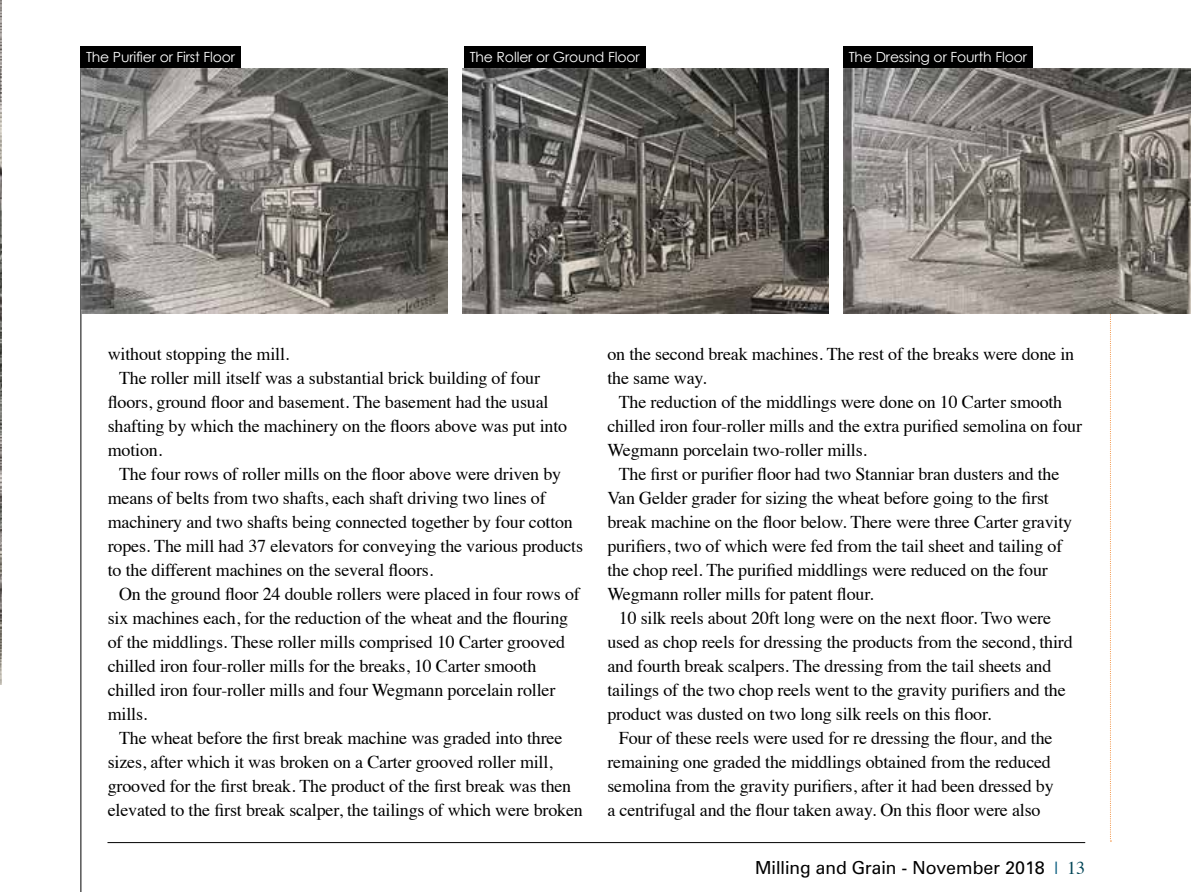
<style>
.page{position:relative;width:1191px;height:892px;background:#fff}
.page>*{position:absolute;margin:0;border:0;box-sizing:border-box;transform-origin:0 0}
.t1{font:18px/24px "Times";letter-spacing:-.01em;color:#000}
.t2{font:18px "Zurich BT";color:#000}
.t3{font:14px "Century Gothic";letter-spacing:-.01em;color:#fff}
.s1{font-family:"Times";color:#00587c}
.s2{font-family:"Times";color:#004456}
</style>
<div class="page">
<img style="left:0;top:0;width:1px;height:528px">
<hr style="left:80px;top:68px;width:1px;height:824px;background:#000">
<hr style="left:0;top:528px;width:1px;height:156px;background:#000">
<svg style="left:1110px;top:314px;width:1px;height:527px"></svg>
<div style="left:843px;top:46px;width:189px;height:22px;background:#000"></div>
<div style="left:464px;top:46px;width:181px;height:22px;background:#000"></div>
<div style="left:80px;top:46px;width:161px;height:22px;background:#000"></div>
<img style="left:462px;top:68px;width:366px;height:246px">
<img style="left:81px;top:68px;width:366px;height:246px">
<img style="left:843px;top:68px;width:348px;height:246px">
<hr style="left:107px;top:842px;width:978px;height:1px;background:#000">
<p class="t3" style="left:86px;top:49px;width:151px">The Purifier or First Floor</p>
<p class="t3" style="left:470px;top:49px;width:171px">The Roller or Ground Floor</p>
<p class="t3" style="left:848px;top:49px;width:180px">The Dressing or Fourth Floor</p>
<p class="t1" style="left:108px;top:340px;width:183px">without stopping the mill.</p>
<p class="t1" style="left:119px;top:364px;width:422px">The roller mill itself was a substantial brick building of four</p>
<p class="t1" style="left:108px;top:388px;width:442px">floors, ground floor and basement. The basement had the usual</p>
<p class="t1" style="left:108px;top:412px;width:461px">shafting by which the machinery on the floors above was put into</p>
<p class="t1" style="left:108px;top:436px;width:56px">motion.</p>
<p class="t1" style="left:119px;top:460px;width:443px">The four rows of roller mills on the floor above were driven by</p>
<p class="t1" style="left:108px;top:484px;width:439px">means of belts from two shafts, each shaft driving two lines of</p>
<p class="t1" style="left:108px;top:508px;width:467px">machinery and two shafts being connected together by four cotton</p>
<p class="t1" style="left:108px;top:532px;width:477px">ropes. The mill had 37 elevators for conveying the various products</p>
<p class="t1" style="left:108px;top:556px;width:327px">to the different machines on the several floors.</p>
<p class="t1" style="left:119px;top:580px;width:462px">On the ground floor 24 double rollers were placed in four rows of</p>
<p class="t1" style="left:108px;top:604px;width:462px">six machines each, for the reduction of the wheat and the flouring</p>
<p class="t1" style="left:108px;top:628px;width:459px">of the middlings. These roller mills comprised 10 Carter grooved</p>
<p class="t1" style="left:108px;top:652px;width:430px">chilled iron four-roller mills for the breaks, 10 Carter smooth</p>
<p class="t1" style="left:108px;top:676px;width:449px">chilled iron four-roller mills and four Wegmann porcelain roller</p>
<p class="t1" style="left:108px;top:700px;width:41px">mills.</p>
<p class="t1" style="left:119px;top:724px;width:445px">The wheat before the first break machine was graded into three</p>
<p class="t1" style="left:108px;top:748px;width:446px">sizes, after which it was broken on a Carter grooved roller mill,</p>
<p class="t1" style="left:108px;top:772px;width:465px">grooved for the first break. The product of the first break was then</p>
<p class="t1" style="left:108px;top:796px;width:476px">elevated to the first break scalper, the tailings of which were broken</p>
<p class="t1" style="left:607px;top:340px;width:468px">on the second break machines. The rest of the breaks were done in the same way.</p>
<p class="t1" style="left:607px;top:388px;width:476px;text-indent:11px">The reduction of the middlings were done on 10 Carter smooth chilled iron four-roller mills and the extra purified semolina on four<br>Wegmann porcelain two-roller mills.</p>
<p class="t1" style="left:607px;top:460px;width:466px;text-indent:11px">The first or purifier floor had two Stanniar bran dusters and the Van Gelder grader for sizing the wheat before going to the first break machine on the floor below. There were three Carter gravity purifiers, two of which were fed from the tail sheet and tailing of the chop reel. The purified middlings were reduced on the four Wegmann roller mills for patent flour.</p>
<p class="t1" style="left:607px;top:604px;width:467px;text-indent:11px">10 silk reels about 20ft long were on the next floor. Two were used as chop reels for dressing the products from the second, third and fourth break scalpers. The dressing from the tail sheets and tailings of the two chop reels went to the gravity purifiers and the product was dusted on two long silk reels on this floor.</p>
<p class="t1" style="left:607px;top:724px;width:448px;text-indent:11px">Four of these reels were used for re dressing the flour, and the remaining one graded the middlings obtained from the reduced semolina from the gravity purifiers, after it had been dressed by a centrifugal and the flour taken away. On this floor were also</p>
<p class="t2" style="left:755px;top:857px;width:331px">Milling and Grain - November 2018 <span class="s1">|</span> <span class="s2">13</span></p>
</div>
